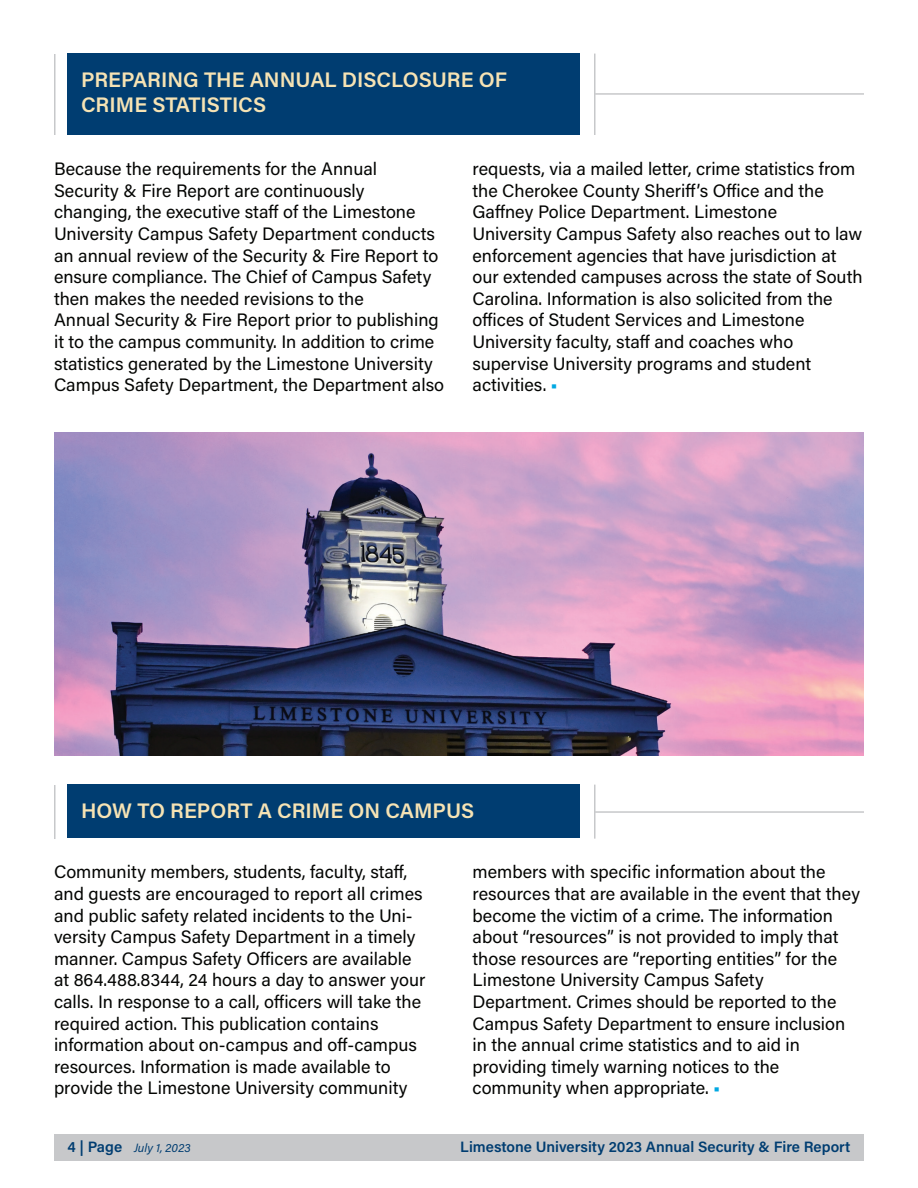
<style>
.page{position:relative;width:918px;height:1188px;background:#fff}
.page>*{position:absolute;margin:0;border:0;box-sizing:border-box;transform-origin:0 0}
.t1{font:600 21px/25.2px "Acumin Pro";color:#f6e3b4}
.t2{font:18px/21.6px "Acumin Pro";color:#040503}
.t3{font:600 15px "Acumin Pro";color:#003d71}
.t4{font:italic 12px "Acumin Pro";letter-spacing:.005em;color:#003d71}
.s1{color:#00a8e2}
.s2{font-weight:600;font-style:normal;font-size:15px}
</style>
<div class="page">
<div style="left:68px;top:53px;width:512px;height:82px;background:#003d71"></div>
<hr style="left:54px;top:54px;width:2px;height:81px;background:#c7c8ca">
<hr style="left:594px;top:54px;width:2px;height:81px;background:#c7c8ca">
<hr style="left:595px;top:93px;width:269px;height:2px;background:#c7c8ca">
<div style="left:54px;top:1134px;width:810px;height:27px;background:#c7c8ca"></div>
<div style="left:68px;top:784px;width:512px;height:53px;background:#003d71"></div>
<hr style="left:54px;top:785px;width:2px;height:54px;background:#c7c8ca">
<hr style="left:594px;top:785px;width:2px;height:54px;background:#c7c8ca">
<hr style="left:595px;top:811px;width:269px;height:2px;background:#c7c8ca">
<img style="left:54px;top:432px;width:810px;height:324px">
<p class="t1" style="left:81px;top:66px;width:427px">PREPARING THE ANNUAL DISCLOSURE OF<br>CRIME STATISTICS</p>
<p class="t2" style="left:54px;top:157px;width:325px">Because the requirements for the Annual</p>
<p class="t2" style="left:54px;top:179px;width:312px">Security &amp; Fire Report are continuously</p>
<p class="t2" style="left:54px;top:201px;width:386px">changing, the executive staff of the Limestone University Campus Safety Department conducts an annual review of the Security &amp; Fire Report to ensure compliance. The Chief of Campus Safety then makes the needed revisions to the</p>
<p class="t2" style="left:54px;top:309px;width:392px">Annual Security &amp; Fire Report prior to publishing it to the campus community. In addition to crime statistics generated by the Limestone University Campus Safety Department, the Department also</p>
<p class="t2" style="left:472px;top:157px;width:384px">requests, via a mailed letter, crime statistics from the Cherokee County Sheriff’s Office and the<br>Gaffney Police Department. Limestone</p>
<p class="t2" style="left:472px;top:222px;width:392px">University Campus Safety also reaches out to law enforcement agencies that have jurisdiction at our extended campuses across the state of South Carolina. Information is also solicited from the offices of Student Services and Limestone</p>
<p class="t2" style="left:472px;top:330px;width:322px">University faculty, staff and coaches who</p>
<p class="t2" style="left:472px;top:352px;width:340px">supervise University programs and student</p>
<p class="t2" style="left:472px;top:373px;width:87px">activities. <span class="s1">■</span></p>
<p class="t1" style="left:81px;top:797px;width:395px">HOW TO REPORT A CRIME ON CAMPUS</p>
<p class="t2" style="left:54px;top:860px;width:373px">Community members, students, faculty, staff, and guests are encouraged to report all crimes and public safety related incidents to the Uni&shy;versity Campus Safety Department in a timely manner. Campus Safety Officers are available at 864.488.8344, 24 hours a day to answer your calls. In response to a call, officers will take the required action. This publication contains</p>
<p class="t2" style="left:54px;top:1033px;width:364px">information about on-campus and off-campus</p>
<p class="t2" style="left:54px;top:1055px;width:338px">resources. Information is made available to</p>
<p class="t2" style="left:54px;top:1076px;width:355px">provide the Limestone University community</p>
<p class="t2" style="left:472px;top:860px;width:389px">members with specific information about the resources that are available in the event that they become the victim of a crime. The information about “resources” is not provided to imply that those resources are “reporting entities” for the</p>
<p class="t2" style="left:472px;top:968px;width:293px">Limestone University Campus Safety</p>
<p class="t2" style="left:472px;top:990px;width:374px">Department. Crimes should be reported to the<br>Campus Safety Department to ensure inclusion in the annual crime statistics and to aid in</p>
<p class="t2" style="left:472px;top:1055px;width:308px">providing timely warning notices to the</p>
<p class="t2" style="left:472px;top:1076px;width:249px">community when appropriate. <span class="s1">■</span></p>
<p class="t4" style="left:68px;top:1139px;width:125px"><span class="s2">4 | Page</span> July 1, 2023</p>
<p class="t3" style="left:460px;top:1136px;width:392px">Limestone University 2023 Annual Security &amp; Fire Report</p>
</div>
